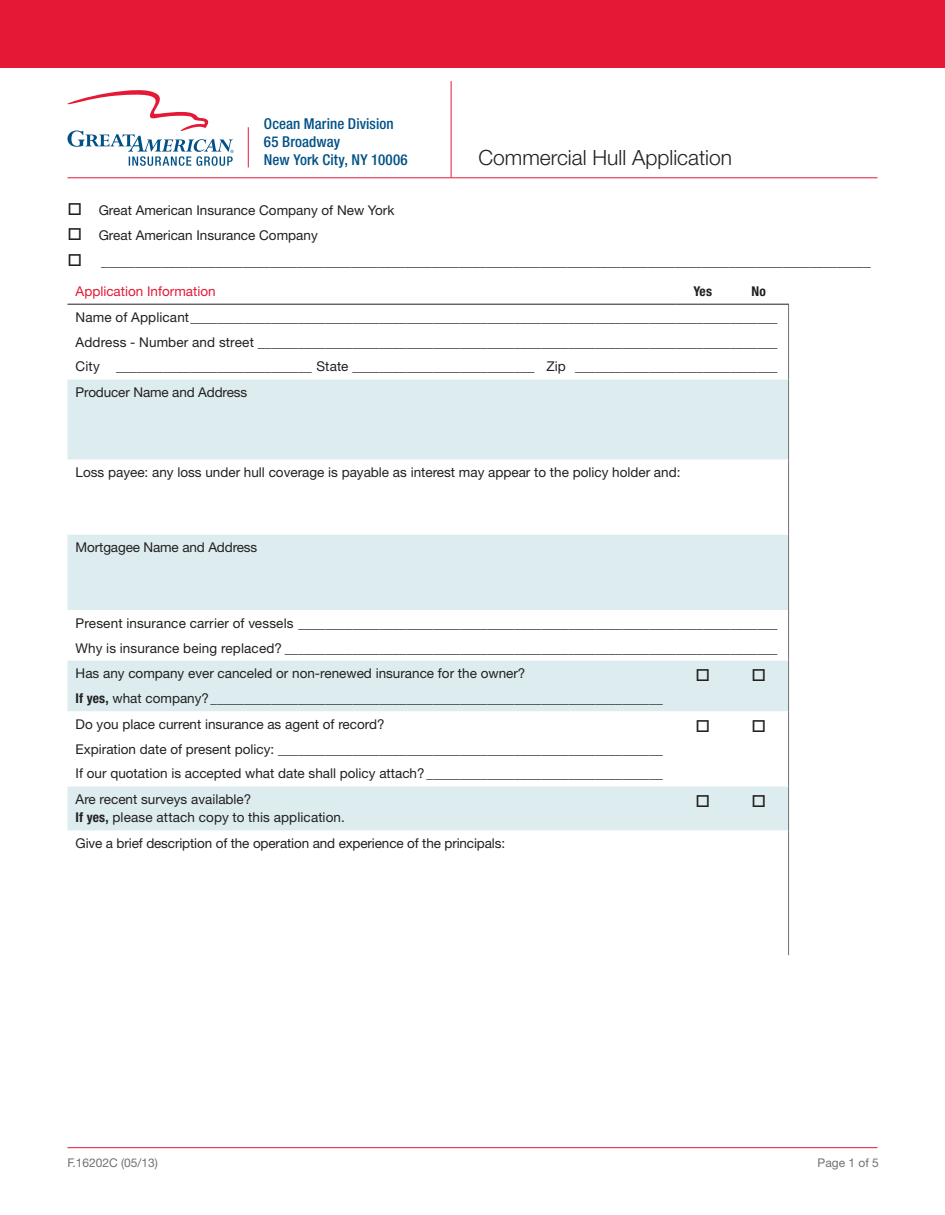
<style>
.page{position:relative;width:945px;height:1215px;background:#fff}
.page>*{position:absolute;margin:0;border:0;box-sizing:border-box;transform-origin:0 0}
.t1{font:300 21px "Helvetica Neue LT Std";color:#231f20}
.t2{font:500 condensed 15px/18px "Helvetica Neue LT Std";letter-spacing:.005em;color:#005187}
.t3{font:13.5px/25px "Helvetica Neue LT Std";color:#231f20}
.t4{font:13.5px "Helvetica Neue LT Std";color:#e51836}
.t5{font:700 condensed 13.5px "Helvetica Neue LT Std";color:#231f20}
.t6{font:12px "Helvetica Neue LT Std";color:#717074}
.s1{font-weight:700;font-stretch:condensed}
</style>
<div class="page">
<hr style="left:68px;top:1147px;width:810px;height:1px;background:#e51836">
<div style="left:0;top:0;width:945px;height:68px;background:#e51836"></div>
<svg style="left:68px;top:380px;width:720px;height:450px;fill:#dcecef"></svg>
<hr style="left:788px;top:305px;width:1px;height:75px;background:#717074">
<hr style="left:788px;top:380px;width:1px;height:79px;background:#717074">
<hr style="left:788px;top:459px;width:1px;height:76px;background:#717074">
<hr style="left:788px;top:535px;width:1px;height:75px;background:#717074">
<hr style="left:788px;top:610px;width:1px;height:51px;background:#717074">
<hr style="left:788px;top:661px;width:1px;height:50px;background:#717074">
<hr style="left:788px;top:711px;width:1px;height:76px;background:#717074">
<hr style="left:788px;top:830px;width:1px;height:125px;background:#717074">
<hr style="left:788px;top:787px;width:1px;height:43px;background:#717074">
<hr style="left:68px;top:304px;width:609px;height:1px;background:#231f20">
<hr style="left:677px;top:304px;width:52px;height:1px;background:#231f20">
<hr style="left:729px;top:304px;width:60px;height:1px;background:#231f20">
<hr style="left:68px;top:177px;width:810px;height:1px;background:#e51836">
<hr style="left:451px;top:81px;width:1px;height:96px;background:#e51836">
<svg style="left:67px;top:90px;width:167px;height:76px"></svg>
<hr style="left:248px;top:127px;width:1px;height:40px;background:#e51836">
<svg style="left:697px;top:669px;width:12px;height:12px"></svg>
<svg style="left:753px;top:669px;width:12px;height:12px"></svg>
<svg style="left:697px;top:720px;width:12px;height:12px"></svg>
<svg style="left:753px;top:720px;width:12px;height:12px"></svg>
<svg style="left:697px;top:795px;width:12px;height:12px"></svg>
<svg style="left:753px;top:795px;width:12px;height:12px"></svg>
<p class="t2" style="left:264px;top:115px;width:145px">Ocean Marine Division<br>65 Broadway<br>New York City, NY 10006</p>
<h1 class="t1" style="left:478px;top:144px;width:255px">Commercial Hull Application</h1>
<p class="t3" style="left:68px;top:197px;width:328px">□ Great American Insurance Company of New York</p>
<p class="t3" style="left:68px;top:223px;width:252px">□ Great American Insurance Company</p>
<p class="t3" style="left:68px;top:248px;width:805px">□ __________________________________________________________________________________________________________________</p>
<p class="t4" style="left:76px;top:283px;width:142px">Application Information</p>
<p class="t5" style="left:694px;top:283px;width:20px">Yes</p>
<p class="t5" style="left:752px;top:283px;width:16px">No</p>
<p class="t3" style="left:76px;top:304px;width:704px;text-align:justify">Name of Applicant_______________________________________________________________________________________ Address - Number and street _____________________________________________________________________________ City _____________________________ State ___________________________ Zip ______________________________ Producer Name and Address</p>
<p class="t3" style="left:76px;top:460px;width:606px">Loss payee: any loss under hull coverage is payable as interest may appear to the policy holder and:</p>
<p class="t3" style="left:76px;top:535px;width:183px">Mortgagee Name and Address</p>
<p class="t3" style="left:76px;top:610px;width:704px">Present insurance carrier of vessels _______________________________________________________________________ Why is insurance being replaced? _________________________________________________________________________ Has any company ever canceled or non-renewed insurance for the owner?<br><span class="s1">If yes,</span> what company?___________________________________________________________________</p>
<p class="t3" style="left:76px;top:712px;width:589px">Do you place current insurance as agent of record?<br>Expiration date of present policy: _________________________________________________________<br>If our quotation is accepted what date shall policy attach? ___________________________________</p>
<p class="t3" style="left:76px;top:790px;width:271px;line-height:18px">Are recent surveys available?<br><span class="s1">If yes,</span> please attach copy to this application.</p>
<p class="t3" style="left:76px;top:831px;width:431px">Give a brief description of the operation and experience of the principals:</p>
<p class="t6" style="left:68px;top:1156px;width:92px">F.16202C (05/13)</p>
<p class="t6" style="left:818px;top:1156px;width:63px">Page 1 of 5</p>
</div>
